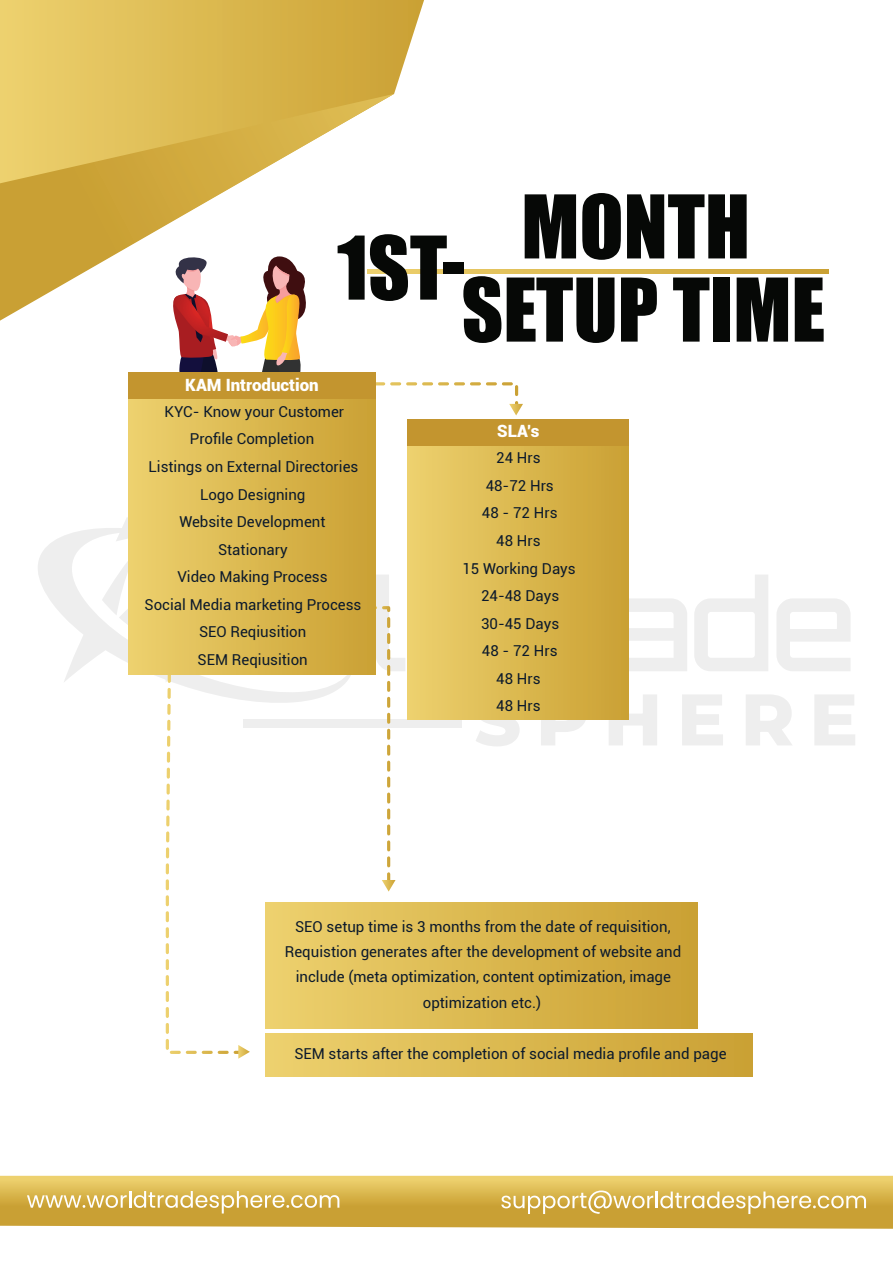
<style>
.page{position:relative;width:893px;height:1263px;background:#fff}
.page>*{position:absolute;margin:0;border:0;box-sizing:border-box;transform-origin:0 0}
.t1{font:81px/83.1px "Impact";color:#060806;text-align:center}
.t2{font:900 16.95px "Roboto";color:#fff}
.t3{font:15px/27.6px "Roboto";color:#0c1a2c;text-align:center}
</style>
<div class="page">
<svg style="left:411px;top:582px;width:74px;height:83px"></svg>
<svg style="left:498px;top:582px;width:44px;height:83px"></svg>
<svg style="left:550px;top:637px;width:57px;height:28px"></svg>
<svg style="left:613px;top:599px;width:74px;height:72px"></svg>
<svg style="left:694px;top:575px;width:74px;height:96px"></svg>
<svg style="left:777px;top:599px;width:73px;height:72px"></svg>
<svg style="left:475px;top:719px;width:45px;height:27px"></svg>
<svg style="left:541px;top:719px;width:46px;height:26px"></svg>
<svg style="left:609px;top:695px;width:48px;height:50px"></svg>
<svg style="left:682px;top:695px;width:41px;height:50px"></svg>
<svg style="left:746px;top:695px;width:46px;height:50px"></svg>
<svg style="left:814px;top:695px;width:41px;height:50px"></svg>
<div style="left:243px;top:719px;width:218px;height:8px;background:#eee"></div>
<svg style="left:38px;top:536px;width:26px;height:80px;fill:#eee"></svg>
<svg style="left:0;top:1176px;width:893px;height:53px;background:#d9b653"></svg>
<svg style="left:501px;top:1190px;width:365px;height:24px;background:#dabc67"></svg>
<svg style="left:27px;top:1191px;width:312px;height:22px;background:#dabb68"></svg>
<svg style="left:0;top:0;width:424px;height:270px;background:#e1c36b"></svg>
<svg style="left:0;top:94px;width:394px;height:227px"></svg>
<svg style="left:367px;top:270px;width:461px;height:4px;background:#dbb850"></svg>
<svg style="left:341px;top:382px;width:182px;height:33px"></svg>
<svg style="left:64px;top:517px;width:341px;height:542px"></svg>
<div style="left:266px;top:903px;width:431px;height:125px;background:linear-gradient(to right,#edd16e,#caa033)"></div>
<div style="left:266px;top:1034px;width:487px;height:42px;background:linear-gradient(to right,#edd16e,#caa033)"></div>
<svg style="left:164px;top:252px;width:147px;height:203px"></svg>
<div style="left:128px;top:373px;width:248px;height:26px;background:#c3952f"></div>
<div style="left:128px;top:400px;width:248px;height:26px;background:linear-gradient(to right,#edd16e,#caa033)"></div>
<div style="left:128px;top:427px;width:248px;height:27px;background:linear-gradient(to right,#edd16e,#caa033)"></div>
<div style="left:128px;top:455px;width:248px;height:26px;background:linear-gradient(to right,#edd16e,#caa033)"></div>
<div style="left:128px;top:482px;width:248px;height:27px;background:linear-gradient(to right,#edd16e,#caa033)"></div>
<div style="left:128px;top:510px;width:248px;height:26px;background:linear-gradient(to right,#edd16e,#caa033)"></div>
<div style="left:128px;top:537px;width:248px;height:27px;background:linear-gradient(to right,#edd16e,#caa033)"></div>
<div style="left:128px;top:565px;width:248px;height:27px;background:linear-gradient(to right,#edd16e,#caa033)"></div>
<div style="left:128px;top:592px;width:248px;height:27px;background:linear-gradient(to right,#edd16e,#caa033)"></div>
<div style="left:128px;top:648px;width:248px;height:26px;background:linear-gradient(to right,#edd16e,#caa033)"></div>
<div style="left:128px;top:620px;width:248px;height:27px;background:linear-gradient(to right,#edd16e,#caa033)"></div>
<div style="left:408px;top:419px;width:221px;height:27px;background:#c3952f"></div>
<div style="left:408px;top:446px;width:221px;height:27px;background:linear-gradient(to right,#edd16e,#caa033)"></div>
<div style="left:408px;top:473px;width:221px;height:27px;background:linear-gradient(to right,#edd16e,#caa033)"></div>
<div style="left:408px;top:501px;width:221px;height:26px;background:linear-gradient(to right,#edd16e,#caa033)"></div>
<div style="left:408px;top:528px;width:221px;height:27px;background:linear-gradient(to right,#edd16e,#caa033)"></div>
<div style="left:408px;top:556px;width:221px;height:26px;background:linear-gradient(to right,#edd16e,#caa033)"></div>
<div style="left:408px;top:583px;width:221px;height:27px;background:linear-gradient(to right,#edd16e,#caa033)"></div>
<div style="left:408px;top:610px;width:221px;height:27px;background:linear-gradient(to right,#edd16e,#caa033)"></div>
<div style="left:408px;top:638px;width:221px;height:26px;background:linear-gradient(to right,#edd16e,#caa033)"></div>
<div style="left:408px;top:692px;width:221px;height:27px;background:linear-gradient(to right,#edd16e,#caa033)"></div>
<div style="left:408px;top:665px;width:221px;height:27px;background:linear-gradient(to right,#edd16e,#caa033)"></div>
<h1 class="t1" style="left:461px;top:183px;width:365px">MONTH<br>SETUP TIME</h1>
<h1 class="t1" style="left:337px;top:224px;width:130px">1ST-</h1>
<p class="t2" style="left:185px;top:373px;width:135px">KAM Introduction</p>
<p class="t3" style="left:145px;top:397px;width:218px">KYC- Know your Customer<br>Profile Completion<br>Listings on External Directories<br>Logo Designing<br>Website Development<br>Stationary<br>Video Making Process<br>Social Media marketing Process<br>SEO Reqiusition<br>SEM Reqiusition</p>
<p class="t2" style="left:497px;top:419px;width:44px">SLA’s</p>
<p class="t3" style="left:462px;top:444px;width:115px">24 Hrs<br>48-72 Hrs<br>48 - 72 Hrs<br>48 Hrs<br>15 Working Days<br>24-48 Days<br>30-45 Days<br>48 - 72 Hrs<br>48 Hrs<br>48 Hrs</p>
<p class="t3" style="left:285px;top:914px;width:398px;line-height:25px">SEO setup time is 3 months from the date of requisition, Requistion generates after the development of website and include (meta optimization, content optimization, image optimization etc.)</p>
<p class="t3" style="left:294px;top:1039px;width:434px">SEM starts after the completion of social media profile and page</p>
</div>
